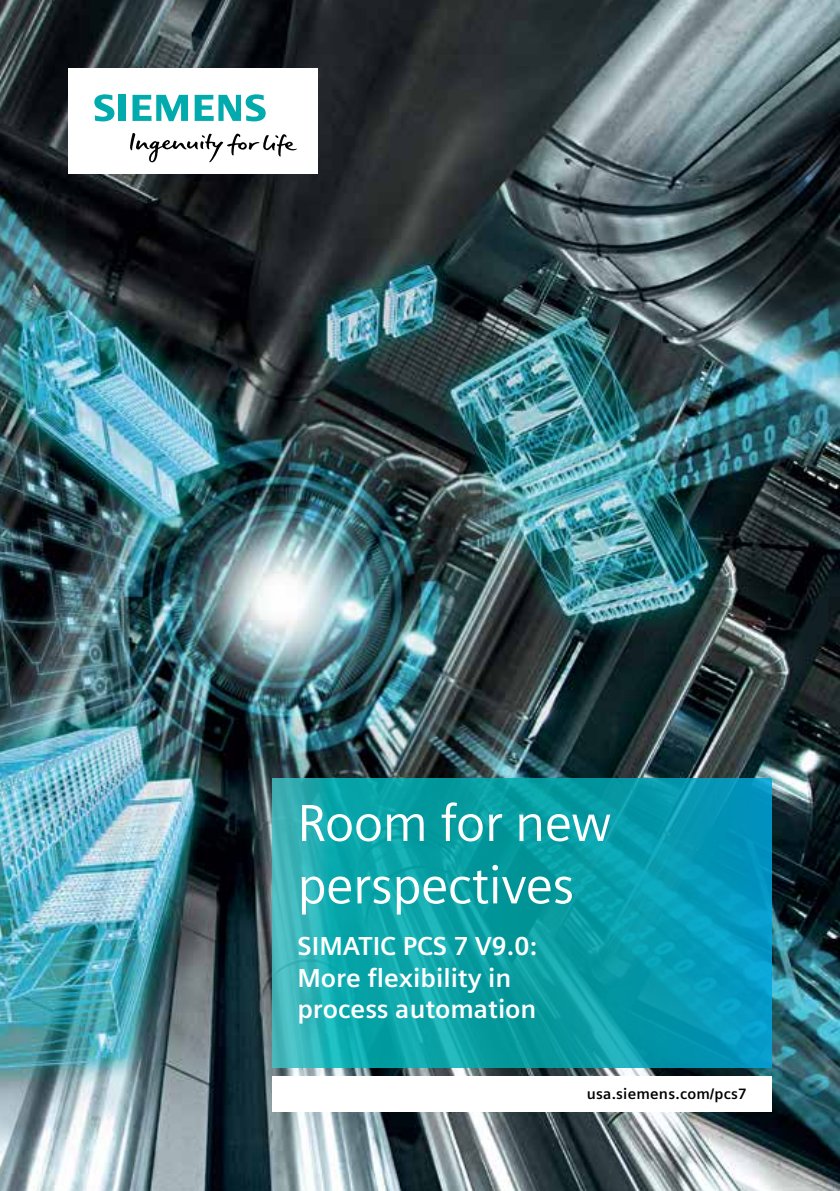
<style>
.page{position:relative;width:840px;height:1191px;background:#fff}
.page>*{position:absolute;margin:0;border:0;box-sizing:border-box;transform-origin:0 0}
.t1{font:52px/62.4px "Siemens Sans Global";letter-spacing:-.01em;color:#fff}
.t2{font:700 26px/31.2px "Siemens Sans Global";color:#fff}
.t3{font:700 15px "Siemens Sans Global";letter-spacing:.015em;color:#000}
</style>
<div class="page">
<img style="left:0;top:0;width:839px;height:1191px">
<div style="left:68px;top:68px;width:249px;height:106px;background:#fff"></div>
<svg style="left:130px;top:133px;width:167px;height:29px"></svg>
<svg style="left:94px;top:94px;width:32px;height:27px"></svg>
<svg style="left:132px;top:95px;width:56px;height:26px"></svg>
<svg style="left:194px;top:94px;width:71px;height:27px"></svg>
<div style="left:272px;top:1076px;width:499px;height:35px;background:#fff"></div>
<svg style="left:272px;top:778px;width:499px;height:289px;background:#0da1ad"></svg>
<h1 class="t1" style="left:297px;top:794px;width:316px">Room for new perspectives</h1>
<p class="t2" style="left:297px;top:930px;width:241px">SIMATIC PCS 7 V9.0:<br>More flexibility in process automation</p>
<p class="t3" style="left:586px;top:1085px;width:161px">usa.siemens.com/pcs7</p>
</div>
